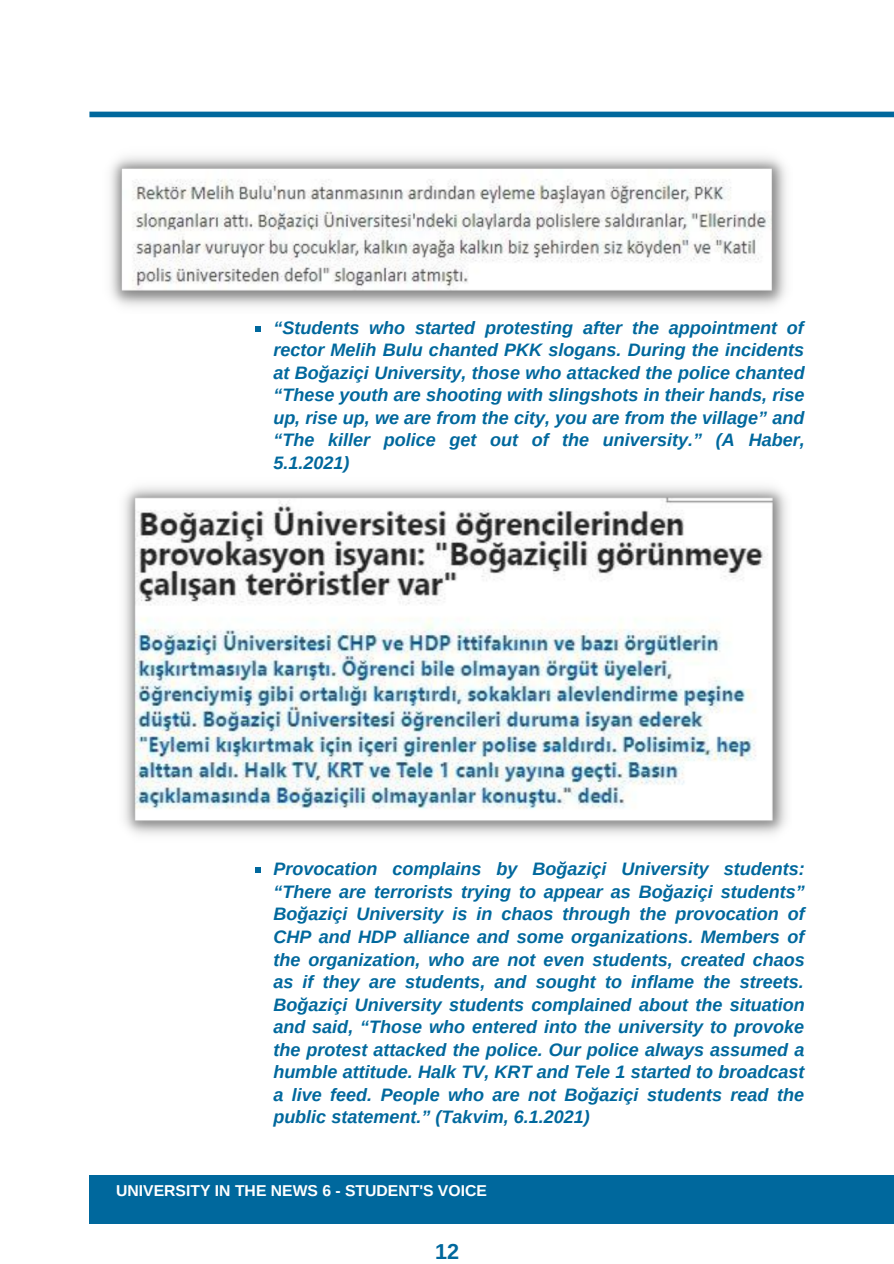
<style>
.page{position:relative;width:894px;height:1264px;background:#fff}
.page>*{position:absolute;margin:0;border:0;box-sizing:border-box;transform-origin:0 0}
.t1{font:700 21.6px "Arimo";color:#00689d}
.t2{font:italic 700 18px/22.5px "Arimo";color:#00689d;text-align:justify}
.t3{font:700 15.75px "Arimo";color:#fff}
</style>
<div class="page">
<img style="left:110px;top:156px;width:676px;height:151px">
<img style="left:124px;top:486px;width:663px;height:349px">
<svg style="left:255px;top:326px;width:6px;height:5px"></svg>
<div style="left:89px;top:112px;width:804px;height:5px;background:#00689d"></div>
<svg style="left:255px;top:867px;width:6px;height:6px"></svg>
<div style="left:89px;top:1175px;width:804px;height:48px;background:#00689d"></div>
<p class="t2" style="left:273px;top:316px;width:533px">“Students who started protesting after the appointment of rector Melih Bulu chanted PKK slogans. During the incidents at Boğaziçi University, those who attacked the police chanted “These youth are shooting with slingshots in their hands, rise up, rise up, we are from the city, you are from the village” and “The killer police get out of the university.” (A Haber, 5.1.2021)</p>
<p class="t2" style="left:273px;top:858px;width:533px">Provocation complains by Boğaziçi University students: “There are terrorists trying to appear as Boğaziçi students” Boğaziçi University is in chaos through the provocation of CHP and HDP alliance and some organizations. Members of the organization, who are not even students, created chaos as if they are students, and sought to inflame the streets.<br>Boğaziçi University students complained about the situation and said, “Those who entered into the university to provoke the protest attacked the police. Our police always assumed a humble attitude. Halk TV, KRT and Tele 1 started to broadcast a live feed. People who are not Boğaziçi students read the public statement.” (Takvim, 6.1.2021)</p>
<p class="t3" style="left:116px;top:1181px;width:372px">UNIVERSITY IN THE NEWS 6 - STUDENT'S VOICE</p>
<p class="t1" style="left:435px;top:1239px;width:26px">12</p>
</div>
